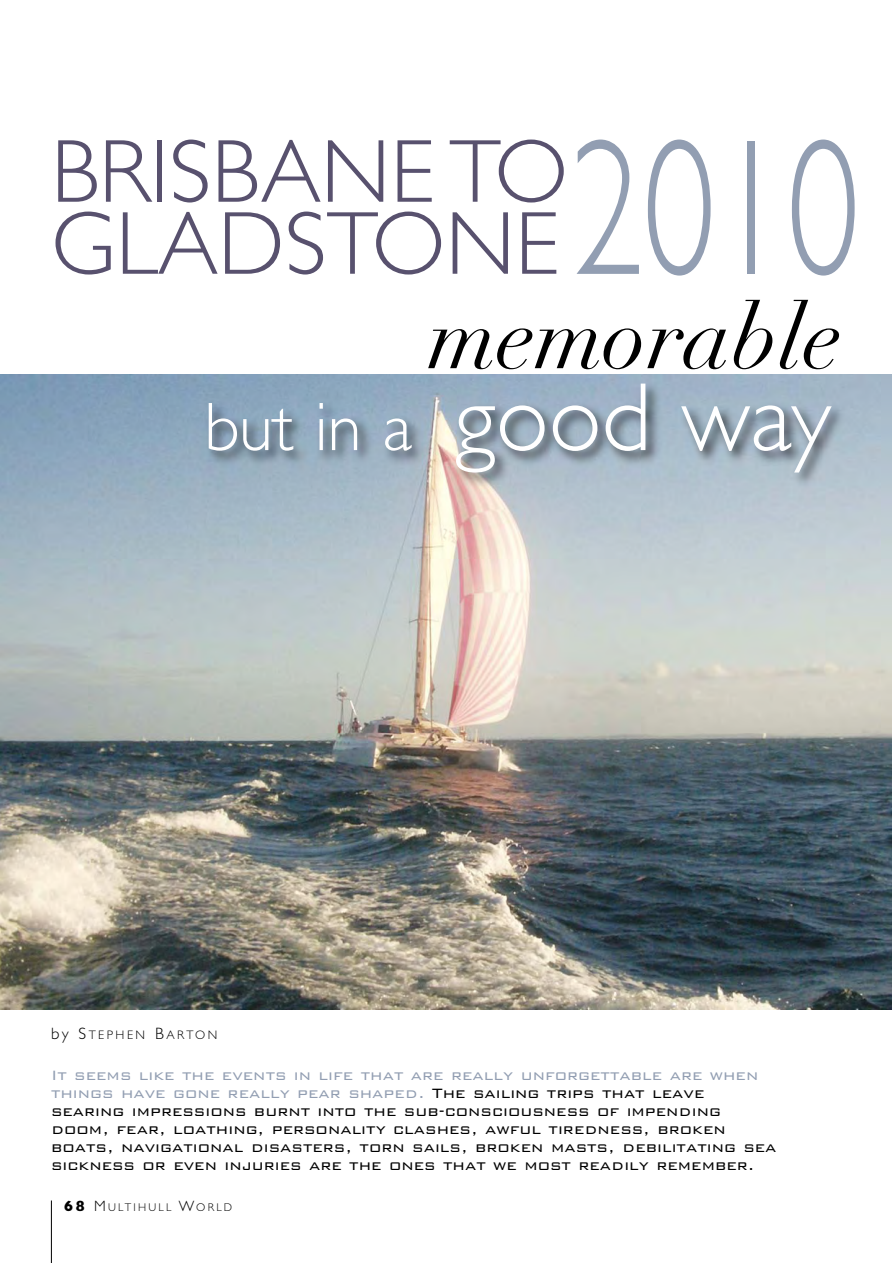
<style>
.page{position:relative;width:893px;height:1263px;background:#fff}
.page>*{position:absolute;margin:0;border:0;box-sizing:border-box;transform-origin:0 0}
.t1{font:300 97.5px "Gill Sans";color:#fff}
.t2{font:300 90px/72px "Gill Sans";color:#58516e}
.t3{font:italic 90px "Didot";color:#000}
.t4{font:300 18px/18px "Bank Gothic";color:#000}
.t5{font:300 12.3px "Gill Sans";letter-spacing:.2em;color:#000}
.t6{font:300 11.25px "Gill Sans";letter-spacing:.2em;color:#000}
.s1{font-size:194.4px;color:#929eb2}
.s2{font-size:69px}
.s3{font-size:16.5px}
.s4{color:#929eb2}
.s5{font-weight:700;font-size:15px}
.s6{font-size:15px}
</style>
<div class="page">
<img style="left:0;top:375px;width:892px;height:634px">
<img style="left:88px;top:365px;width:792px;height:367px">
<img style="left:428px;top:365px;width:207px;height:4px">
<hr style="left:51px;top:1200px;width:1px;height:63px;background:#000">
<h2 class="t2" style="left:51px;top:145px;width:810px">BRISBANE TO<br>GLADSTONE<span class="s1">2010</span></h2>
<h2 class="t3" style="left:429px;top:284px;width:415px">memorable</h2>
<h1 class="t1" style="left:204px;top:384px;width:628px"><span class="s2">but in a</span> good way</h1>
<p class="t5" style="left:51px;top:1030px;width:168px"><span class="s3">by S</span>TEPHEN <span class="s3">B</span>ARTON</p>
<p class="t4" style="left:51px;top:1065px;width:727px"><span class="s4">It seems like the events in life that are really unforgettable are when things have gone really pear shaped.</span> The sailing trips that leave searing impressions burnt into the sub-consciousness of impending doom, fear, loathing, personality clashes, awful tiredness, broken boats, navigational disasters, torn sails, broken masts, debilitating sea sickness or even injuries are the ones that we most readily remember.</p>
<p class="t6" style="left:64px;top:1203px;width:170px"><span class="s5">68</span> <span class="s6">M</span>ULTIHULL <span class="s6">W</span>ORLD</p>
</div>
